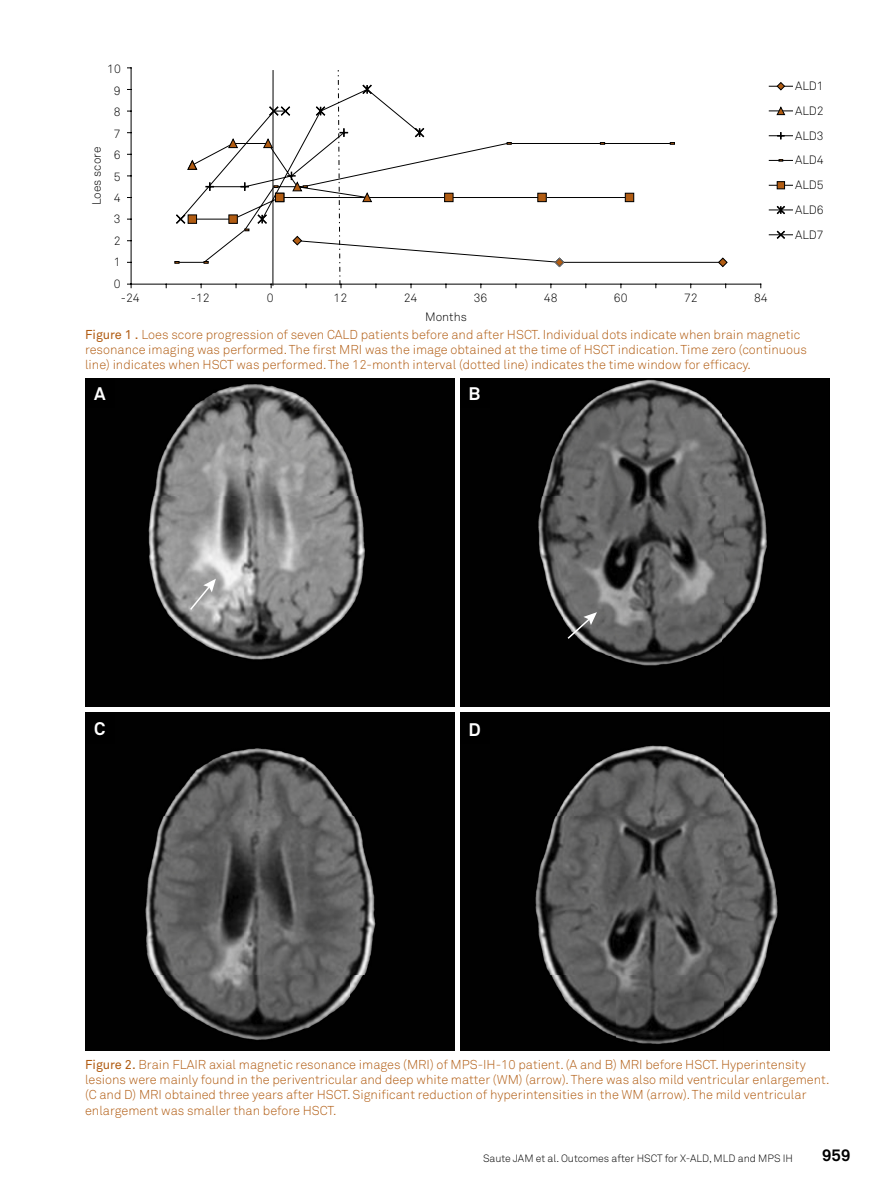
<style>
.page{position:relative;width:893px;height:1191px;background:#fff}
.page>*{position:absolute;margin:0;border:0;box-sizing:border-box;transform-origin:0 0}
.t1{font:700 18px "Akkurat Pro";color:#fff}
.t2{font:700 16.5px "Akkurat Pro";color:#000}
.t3{font:12.75px/15.3px "Akkurat Light Pro";color:#b15c12}
.t4{font:12px/21.5px "Akkurat Light Pro";color:#000;text-align:center}
.t5{font:10.5px "Akkurat Light Pro";color:#000}
.s1{font-family:"Akkurat Pro"}
</style>
<div class="page">
<svg style="left:179px;top:89px;width:538px;height:174px"></svg>
<hr style="left:131px;top:68px;width:1px;height:216px;background:#000">
<hr style="left:131px;top:284px;width:630px;height:1px;background:#000">
<svg style="left:292px;top:235px;width:11px;height:11px"></svg>
<svg style="left:554px;top:257px;width:11px;height:11px"></svg>
<svg style="left:717px;top:257px;width:11px;height:11px"></svg>
<svg style="left:187px;top:160px;width:11px;height:10px"></svg>
<svg style="left:228px;top:138px;width:10px;height:10px"></svg>
<svg style="left:263px;top:138px;width:10px;height:10px"></svg>
<svg style="left:362px;top:192px;width:11px;height:10px"></svg>
<svg style="left:206px;top:182px;width:8px;height:9px"></svg>
<svg style="left:240px;top:182px;width:9px;height:9px"></svg>
<svg style="left:174px;top:261px;width:5px;height:3px"></svg>
<svg style="left:204px;top:261px;width:5px;height:3px"></svg>
<svg style="left:274px;top:185px;width:4px;height:3px"></svg>
<svg style="left:287px;top:172px;width:21px;height:20px"></svg>
<svg style="left:507px;top:142px;width:5px;height:3px"></svg>
<svg style="left:600px;top:142px;width:5px;height:3px"></svg>
<svg style="left:670px;top:142px;width:5px;height:3px"></svg>
<div style="left:188px;top:214px;width:9px;height:10px;background:#b15c12;border:1px solid #000"></div>
<div style="left:228px;top:214px;width:10px;height:10px;background:#b15c12;border:1px solid #000"></div>
<div style="left:275px;top:193px;width:9px;height:9px;background:#b15c12;border:1px solid #000"></div>
<div style="left:444px;top:193px;width:9px;height:9px;background:#b15c12;border:1px solid #000"></div>
<div style="left:537px;top:193px;width:10px;height:9px;background:#b15c12;border:1px solid #000"></div>
<div style="left:625px;top:193px;width:9px;height:9px;background:#b15c12;border:1px solid #000"></div>
<svg style="left:256px;top:213px;width:13px;height:12px"></svg>
<svg style="left:314px;top:105px;width:13px;height:12px"></svg>
<svg style="left:361px;top:84px;width:12px;height:12px"></svg>
<svg style="left:413px;top:126px;width:13px;height:13px"></svg>
<svg style="left:176px;top:213px;width:11px;height:12px"></svg>
<svg style="left:267px;top:105px;width:25px;height:12px"></svg>
<svg style="left:769px;top:82px;width:23px;height:9px"></svg>
<svg style="left:769px;top:106px;width:23px;height:9px"></svg>
<svg style="left:769px;top:132px;width:23px;height:7px"></svg>
<svg style="left:769px;top:159px;width:23px;height:2px"></svg>
<svg style="left:769px;top:185px;width:23px;height:1px"></svg>
<div style="left:777px;top:181px;width:8px;height:8px;background:#b15c12;border:1px solid #000"></div>
<svg style="left:769px;top:206px;width:23px;height:9px"></svg>
<svg style="left:769px;top:230px;width:23px;height:9px"></svg>
<hr style="left:273px;top:70px;width:1px;height:216px;background:#000">
<svg style="left:337px;top:70px;width:11px;height:218px"></svg>
<img style="left:85px;top:378px;width:744px;height:672px">
<svg style="left:190px;top:578px;width:26px;height:32px"></svg>
<svg style="left:568px;top:612px;width:29px;height:27px"></svg>
<hr style="left:455px;top:378px;width:4px;height:672px;background:#fff">
<div style="left:85px;top:378px;width:30px;height:30px;background:#000"></div>
<div style="left:460px;top:378px;width:30px;height:30px;background:#000"></div>
<div style="left:460px;top:713px;width:30px;height:30px;background:#000"></div>
<div style="left:85px;top:707px;width:744px;height:5px;background:#fff"></div>
<div style="left:85px;top:713px;width:30px;height:30px;background:#000"></div>
<p class="t4" style="left:107px;top:58px;width:15px">10<br>9<br>8<br>7<br>6<br>5<br>4<br>3<br>2<br>1<br>0</p>
<p class="t4" style="left:86px;top:205px;width:60px;rotate:-90deg">Loes score</p>
<p class="t4" style="left:121px;top:288px;width:20px">-24</p>
<p class="t4" style="left:191px;top:288px;width:20px">-12</p>
<p class="t4" style="left:267px;top:288px;width:8px">0</p>
<p class="t4" style="left:334px;top:288px;width:15px">12</p>
<p class="t4" style="left:404px;top:288px;width:15px">24</p>
<p class="t4" style="left:474px;top:288px;width:15px">36</p>
<p class="t4" style="left:544px;top:288px;width:15px">48</p>
<p class="t4" style="left:614px;top:288px;width:15px">60</p>
<p class="t4" style="left:684px;top:288px;width:15px">72</p>
<p class="t4" style="left:754px;top:288px;width:15px">84</p>
<p class="t4" style="left:425px;top:306px;width:43px">Months</p>
<p class="t4" style="left:795px;top:75px;width:30px">ALD1</p>
<p class="t4" style="left:795px;top:100px;width:30px">ALD2</p>
<p class="t4" style="left:795px;top:125px;width:30px">ALD3</p>
<p class="t4" style="left:795px;top:150px;width:30px">ALD4</p>
<p class="t4" style="left:795px;top:174px;width:30px">ALD5</p>
<p class="t4" style="left:795px;top:199px;width:30px">ALD6</p>
<p class="t4" style="left:795px;top:224px;width:30px">ALD7</p>
<p class="t3" style="left:85px;top:327px;width:724px"><span class="s1">Figure 1 .</span> Loes score progression of seven CALD patients before and after HSCT. Individual dots indicate when brain magnetic resonance imaging was performed. The first MRI was the image obtained at the time of HSCT indication. Time zero (continuous line) indicates when HSCT was performed. The 12-month interval (dotted line) indicates the time window for efficacy.</p>
<h1 class="t1" style="left:94px;top:382px;width:13px">A</h1>
<h1 class="t1" style="left:468px;top:382px;width:13px">B</h1>
<h1 class="t1" style="left:94px;top:717px;width:13px">C</h1>
<h1 class="t1" style="left:468px;top:718px;width:14px">D</h1>
<p class="t3" style="left:85px;top:1056px;width:746px"><span class="s1">Figure 2.</span> Brain FLAIR axial magnetic resonance images (MRI) of MPS-IH-10 patient. (A and B) MRI before HSCT. Hyperintensity lesions were mainly found in the periventricular and deep white matter (WM) (arrow). There was also mild ventricular enlargement. (C and D) MRI obtained three years after HSCT. Significant reduction of hyperintensities in the WM (arrow). The mild ventricular enlargement was smaller than before HSCT.</p>
<p class="t5" style="left:483px;top:1151px;width:312px">Saute JAM et al. Outcomes after HSCT for X-ALD, MLD and MPS IH</p>
<p class="t2" style="left:822px;top:1145px;width:30px">959</p>
</div>
